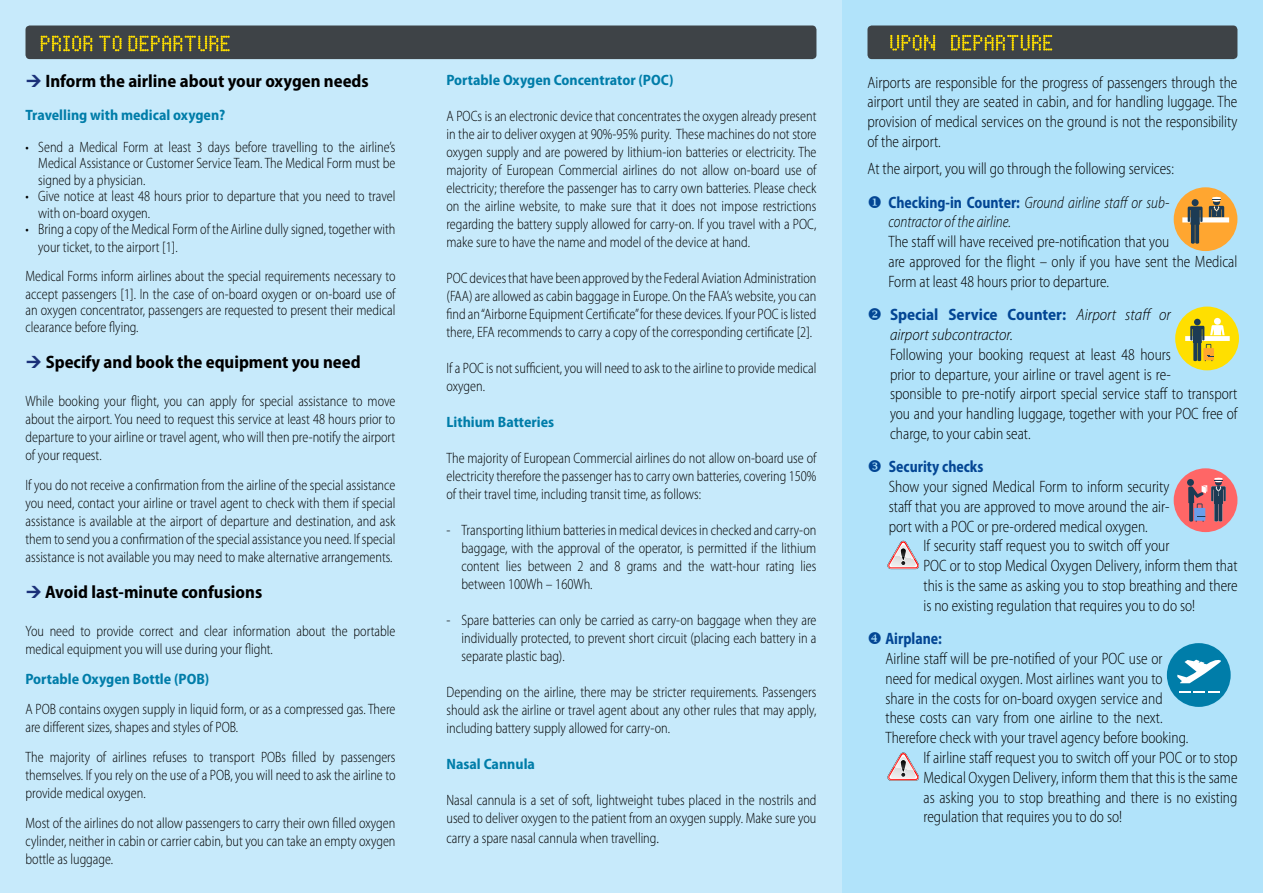
<style>
.page{position:relative;width:1263px;height:893px;background:#fff}
.page>*{position:absolute;margin:0;border:0;box-sizing:border-box;transform-origin:0 0}
.t1{font:700 semi-condensed 18px "Myriad Pro";color:#000}
.t2{font:300 semi-condensed 16.5px/19.8px "Myriad Pro";color:#000;scale:.9 1}
.t3{font:italic 300 semi-condensed 16.5px/19.8px "Myriad Pro";color:#000;scale:.9 1}
.t4{font:italic 300 semi-condensed 16.5px/19.8px "Myriad Pro";color:#000}
.t5{font:700 semi-condensed 16.5px "Myriad Pro";color:#034694;scale:.9 1}
.t6{font:300 semi-condensed 15px/18px "Myriad Pro";color:#000;text-align:justify;scale:.9 1}
.t7{font:700 semi-condensed 15px "Myriad Pro";color:#007da9}
.s1{font-size:16.5px}
.s2{color:#034694}
.s3{font-weight:700;font-style:normal;color:#034694}
</style>
<div class="page">
<div style="left:842px;top:0;width:421px;height:893px;background:#b1e3fa"></div>
<div style="left:0;top:0;width:842px;height:893px;background:#c7eafb"></div>
<div style="left:26px;top:26px;width:790px;height:33px;background:#3e4347;border-radius:4px"></div>
<svg style="left:41px;top:36px;width:189px;height:15px"></svg>
<div style="left:867px;top:26px;width:370px;height:33px;background:#3e4347;border-radius:4px"></div>
<svg style="left:890px;top:35px;width:162px;height:16px"></svg>
<div style="left:1174px;top:187px;width:63px;height:64px;background:#ffa630;border-radius:50%"></div>
<svg style="left:1182px;top:197px;width:47px;height:47px"></svg>
<div style="left:1175px;top:307px;width:64px;height:63px;background:#ffdf00;border-radius:50%"></div>
<div style="left:1214px;top:318px;width:7px;height:7px;background:#fff;border-radius:50%"></div>
<div style="left:1194px;top:319px;width:7px;height:6px;background:#1c3b54;border-radius:50%"></div>
<svg style="left:1185px;top:325px;width:45px;height:36px"></svg>
<div style="left:1167px;top:643px;width:64px;height:64px;background:#007da9;border-radius:50%"></div>
<svg style="left:1177px;top:659px;width:44px;height:24px"></svg>
<svg style="left:1179px;top:691px;width:40px;height:2px"></svg>
<svg style="left:887px;top:541px;width:32px;height:28px"></svg>
<svg style="left:887px;top:752px;width:32px;height:29px"></svg>
<div style="left:1174px;top:468px;width:63px;height:64px;background:#f66;border-radius:50%"></div>
<svg style="left:1188px;top:478px;width:38px;height:44px"></svg>
<p class="t1" style="left:46px;top:71px;width:325px">Inform the airline about your oxygen needs</p>
<p class="t7" style="left:26px;top:107px;width:201px">Travelling with medical oxygen?</p>
<p class="t6" style="left:38px;top:139px;width:398px;line-height:16.5px;text-indent:-13px">• Send a Medical Form at least 3 days before travelling to the airline’s Medical Assistance or Customer Service Team. The Medical Form must be signed by a physician.</p>
<p class="t6" style="left:38px;top:188px;width:398px;line-height:16.5px;text-indent:-13px">• Give notice at least 48 hours prior to departure that you need to travel with on-board oxygen.</p>
<p class="t6" style="left:38px;top:221px;width:398px;text-indent:-13px">• Bring a copy of the Medical Form of the Airline dully signed, together with your ticket, to the airport [1].</p>
<p class="t6" style="left:26px;top:267px;width:413px">Medical Forms inform airlines about the special requirements necessary to accept passengers [1]. In the case of on-board oxygen or on-board use of</p>
<p class="t6" style="left:26px;top:302px;width:412px;line-height:16.5px">an oxygen concentrator, passengers are requested to present their medical clearance before flying.</p>
<p class="t1" style="left:46px;top:352px;width:316px">Specify and book the equipment you need</p>
<p class="t6" style="left:26px;top:392px;width:413px">While booking your flight, you can apply for special assistance to move about the airport. You need to request this service at least 48 hours prior to departure to your airline or travel agent, who will then pre-notify the airport of your request.</p>
<p class="t6" style="left:26px;top:476px;width:413px">If you do not receive a confirmation from the airline of the special assistance you need, contact your airline or travel agent to check with them if special assistance is available at the airport of departure and destination, and ask them to send you a confirmation of the special assistance you need. If special assistance is not available you may need to make alternative arrangements.</p>
<p class="t1" style="left:45px;top:582px;width:219px">Avoid last-minute confusions</p>
<p class="t6" style="left:26px;top:622px;width:412px">You need to provide correct and clear information about the portable medical equipment you will use during your flight.</p>
<p class="t7" style="left:26px;top:670px;width:185px">Portable Oxygen Bottle (POB)</p>
<p class="t6" style="left:26px;top:700px;width:413px">A POB contains oxygen supply in liquid form, or as a compressed gas. There are different sizes, shapes and styles of POB.</p>
<p class="t6" style="left:26px;top:748px;width:413px">The majority of airlines refuses to transport POBs filled by passengers themselves. If you rely on the use of a POB, you will need to ask the airline to provide medical oxygen.</p>
<p class="t6" style="left:26px;top:814px;width:413px">Most of the airlines do not allow passengers to carry their own filled oxygen cylinder, neither in cabin or carrier cabin, but you can take an empty oxygen bottle as luggage.</p>
<p class="t7" style="left:446px;top:72px;width:228px">Portable Oxygen Concentrator (POC)</p>
<p class="t6" style="left:446px;top:107px;width:413px">A POCs is an electronic device that concentrates the oxygen already present in the air to deliver oxygen at 90%-95% purity. These machines do not store oxygen supply and are powered by lithium-ion batteries or electricity. The majority of European Commercial airlines do not allow on-board use of electricity; therefore the passenger has to carry own batteries. Please check on the airline website, to make sure that it does not impose restrictions regarding the battery supply allowed for carry-on. If you travel with a POC, make sure to have the name and model of the device at hand.</p>
<p class="t6" style="left:446px;top:269px;width:413px">POC devices that have been approved by the Federal Aviation Administration (FAA) are allowed as cabin baggage in Europe. On the FAA’s website, you can find an “Airborne Equipment Certificate” for these devices. If your POC is listed there, EFA recommends to carry a copy of the corresponding certificate [2].</p>
<p class="t6" style="left:446px;top:359px;width:412px">If a POC is not sufficient, you will need to ask to the airline to provide medical oxygen.</p>
<p class="t7" style="left:446px;top:414px;width:109px">Lithium Batteries</p>
<p class="t6" style="left:446px;top:449px;width:413px">The majority of European Commercial airlines do not allow on-board use of electricity therefore the passenger has to carry own batteries, covering 150% of their travel time, including transit time, as follows:</p>
<p class="t6" style="left:461px;top:521px;width:396px;text-indent:-15px">- Transporting lithium batteries in medical devices in checked and carry-on baggage, with the approval of the operator, is permitted if the lithium content lies between 2 and 8 grams and the watt-hour rating lies between 100Wh – 160Wh.</p>
<p class="t6" style="left:461px;top:611px;width:396px;text-indent:-15px">- Spare batteries can only be carried as carry-on baggage when they are individually protected, to prevent short circuit (placing each battery in a separate plastic bag).</p>
<p class="t6" style="left:446px;top:683px;width:413px">Depending on the airline, there may be stricter requirements. Passengers should ask the airline or travel agent about any other rules that may apply, including battery supply allowed for carry-on.</p>
<p class="t7" style="left:446px;top:756px;width:90px">Nasal Cannula</p>
<p class="t6" style="left:446px;top:791px;width:413px">Nasal cannula is a set of soft, lightweight tubes placed in the nostrils and used to deliver oxygen to the patient from an oxygen supply. Make sure you</p>
<p class="t6" style="left:446px;top:829px;width:238px">carry a spare nasal cannula when travelling<span class="s1">.</span></p>
<p class="t2" style="left:867px;top:73px;width:413px;text-align:justify">Airports are responsible for the progress of passengers through the airport until they are seated in cabin, and for handling luggage. The provision of medical services on the ground is not the responsibility of the airport.</p>
<p class="t2" style="left:867px;top:159px;width:342px">At the airport, you will go through the following services:</p>
<p class="t3" style="left:888px;top:193px;width:314px;text-indent:-21px"><span class="s2">◆</span> <span class="s3">Checking-in Counter:</span> Ground airline staff or sub&shy;contractor of the airline.</p>
<p class="t2" style="left:888px;top:232px;width:389px">The staff will have received pre-notification that you<br>are approved for the flight – only if you have sent the Medical<br>Form at least 48 hours prior to departure.</p>
<p class="t4" style="left:890px;top:305px;width:282px;text-indent:-22px"><span class="s2">❖</span> <span class="s3">Special Service Counter:</span> Airport staff or airport subcontractor.</p>
<p class="t2" style="left:890px;top:345px;width:387px">Following your booking request at least 48 hours<br>prior to departure, your airline or travel agent is re-<br>sponsible to pre-notify airport special service staff to transport you and your handling luggage, together with your POC free of charge, to your cabin seat.</p>
<p class="t5" style="left:889px;top:457px;width:107px">Security checks</p>
<p class="t2" style="left:889px;top:477px;width:313px;text-align:justify">Show your signed Medical Form to inform security staff that you are approved to move around the air&shy;port with a POC or pre-ordered medical oxygen.</p>
<p class="t2" style="left:923px;top:536px;width:350px">If security staff request you to switch off your<br>POC or to stop Medical Oxygen Delivery, inform them that this is the same as asking you to stop breathing and there is no existing regulation that requires you to do so!</p>
<p class="t5" style="left:885px;top:629px;width:64px">Airplane:</p>
<p class="t2" style="left:885px;top:649px;width:309px">Airline staff will be pre-notified of your POC use or</p>
<p class="t2" style="left:885px;top:669px;width:309px">need for medical oxygen. Most airlines want you to</p>
<p class="t2" style="left:885px;top:688px;width:309px">share in the costs for on-board oxygen service and</p>
<p class="t2" style="left:885px;top:708px;width:309px">these costs can vary from one airline to the next.</p>
<p class="t2" style="left:885px;top:728px;width:338px">Therefore check with your travel agency before booking.</p>
<p class="t2" style="left:923px;top:748px;width:350px">If airline staff request you to switch off your POC or to stop</p>
<p class="t2" style="left:923px;top:768px;width:350px">Medical Oxygen Delivery, inform them that this is the same</p>
<p class="t2" style="left:923px;top:787px;width:350px">as asking you to stop breathing and there is no existing</p>
<p class="t2" style="left:923px;top:807px;width:222px">regulation that requires you to do so!</p>
</div>
